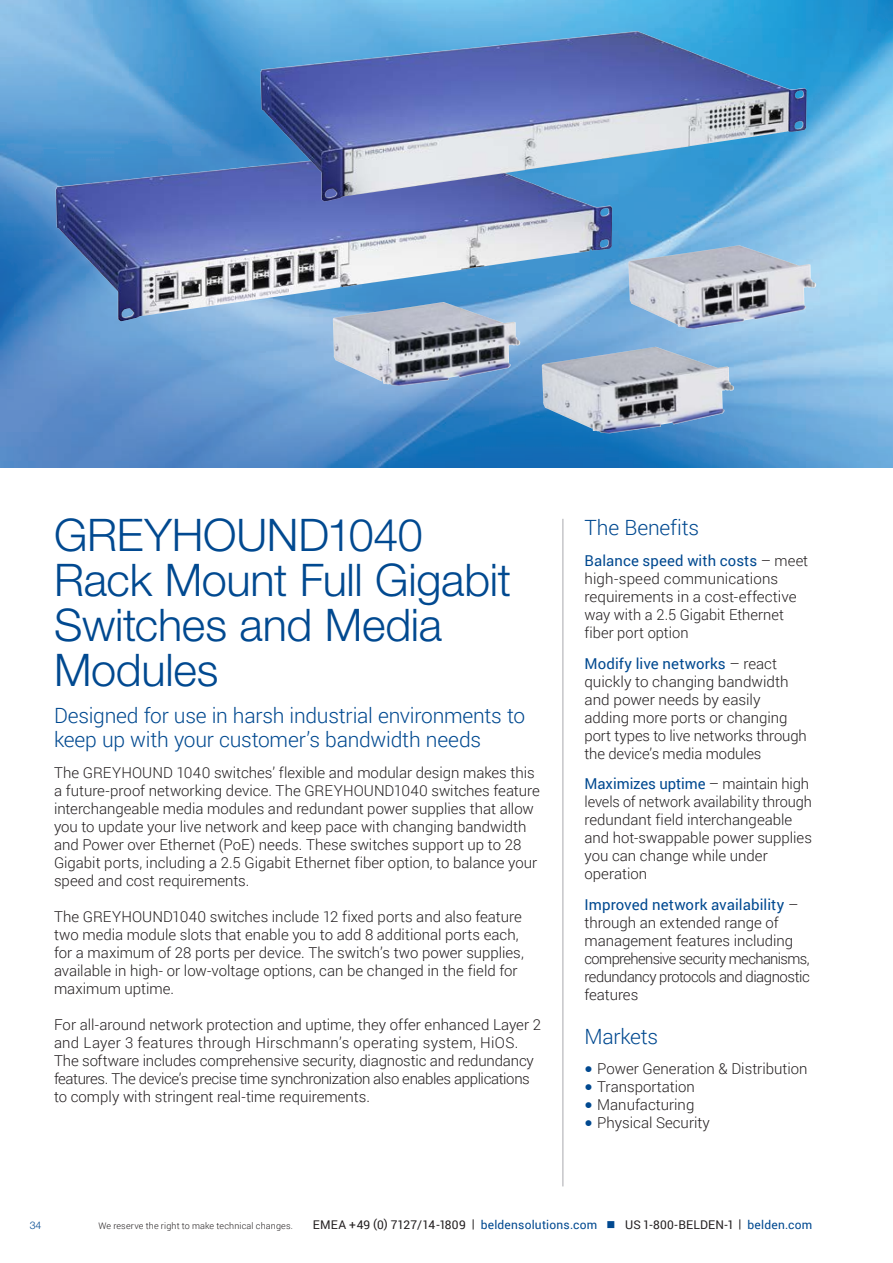
<style>
.page{position:relative;width:893px;height:1263px;background:#fff}
.page>*{position:absolute;margin:0;border:0;box-sizing:border-box;transform-origin:0 0}
.t1{font:300 45px/45px "Helvetica Neue";letter-spacing:-.005em;color:#014990}
.t2{font:300 21px/24px "Roboto";letter-spacing:-.01em;color:#014990}
.t3{font:300 15px/18px "Roboto";color:#231f20}
.t4{font:300 15px/18px "Roboto";letter-spacing:-.025em;color:#231f20}
.t5{font:12px "Roboto";letter-spacing:.02em;color:#231f20}
.t6{font:300 10.5px "Helvetica Neue";color:#014990}
.t7{font:300 9px "Roboto";letter-spacing:.02em;color:#231f20}
.s1{font-weight:400;color:#014990}
.s2{font-family:"Helvetica Neue";font-weight:400;font-size:16.5px;color:#014990}
.s3{color:#014990}
</style>
<div class="page">
<img style="left:0;top:0;width:893px;height:468px">
<hr style="left:562px;top:519px;width:1px;height:667px;background:#a8a9ad">
<img style="left:56px;top:148px;width:556px;height:173px">
<img style="left:260px;top:31px;width:547px;height:171px">
<img style="left:333px;top:302px;width:187px;height:84px">
<img style="left:542px;top:347px;width:192px;height:86px">
<img style="left:628px;top:245px;width:188px;height:84px">
<h1 class="t1" style="left:54px;top:512px;width:459px">GREYHOUND1040<br>Rack Mount Full Gigabit<br>Switches and Media<br>Modules</h1>
<h2 class="t2" style="left:54px;top:703px;width:473px">Designed for use in harsh industrial environments to keep up with your customer’s bandwidth needs</h2>
<p class="t3" style="left:54px;top:763px;width:487px">The GREYHOUND 1040 switches’ flexible and modular design makes this a future-proof networking device. The GREYHOUND1040 switches feature interchangeable media modules and redundant power supplies that allow you to update your live network and keep pace with changing bandwidth and Power over Ethernet (PoE) needs. These switches support up to 28<br>Gigabit ports, including a 2.5 Gigabit Ethernet fiber option, to balance your speed and cost requirements.</p>
<p class="t3" style="left:54px;top:907px;width:471px">The GREYHOUND1040 switches include 12 fixed ports and also feature two media module slots that enable you to add 8 additional ports each, for a maximum of 28 ports per device. The switch’s two power supplies, available in high- or low-voltage options, can be changed in the field for maximum uptime.</p>
<p class="t3" style="left:54px;top:1015px;width:489px">For all-around network protection and uptime, they offer enhanced Layer 2 and Layer 3 features through Hirschmann’s operating system, HiOS.<br>The software includes comprehensive security, diagnostic and redundancy features. The device’s precise time synchronization also enables applications to comply with stringent real-time requirements.</p>
<h2 class="t2" style="left:584px;top:515px;width:116px">The Benefits</h2>
<p class="t3" style="left:584px;top:551px;width:225px"><span class="s1">Balance speed with costs</span> – meet high-speed communications requirements in a cost-effective way with a 2.5 Gigabit Ethernet fiber port option</p>
<p class="t3" style="left:584px;top:654px;width:224px"><span class="s1">Modify live networks</span> – react quickly to changing bandwidth and power needs by easily adding more ports or changing port types to live networks through the device’s media modules</p>
<p class="t3" style="left:584px;top:774px;width:229px"><span class="s1">Maximizes uptime</span> – maintain high levels of network availability through redundant field interchangeable and hot-swappable power supplies you can change while under operation</p>
<p class="t4" style="left:584px;top:895px;width:227px"><span class="s1">Improved network availability</span> – through an extended range of management features including comprehensive security mechanisms, redundancy protocols and diagnostic features</p>
<h2 class="t2" style="left:584px;top:1023px;width:75px">Markets</h2>
<p class="t3" style="left:584px;top:1059px;width:225px"><span class="s2">•</span> Power Generation &amp; Distribution</p>
<p class="t3" style="left:584px;top:1077px;width:112px"><span class="s2">•</span> Transportation</p>
<p class="t3" style="left:584px;top:1095px;width:111px"><span class="s2">•</span> Manufacturing</p>
<p class="t3" style="left:584px;top:1113px;width:127px"><span class="s2">•</span> Physical Security</p>
<p class="t6" style="left:30px;top:1219px;width:13px">34</p>
<p class="t7" style="left:98px;top:1219px;width:196px">We reserve the right to make technical changes.</p>
<p class="t5" style="left:313px;top:1216px;width:501px">EMEA +49 (0) 7127/14-1809 | <span class="s3">beldensolutions.com</span> <span class="s3">■</span> US 1-800-BELDEN-1 | <span class="s3">belden.com</span></p>
</div>
